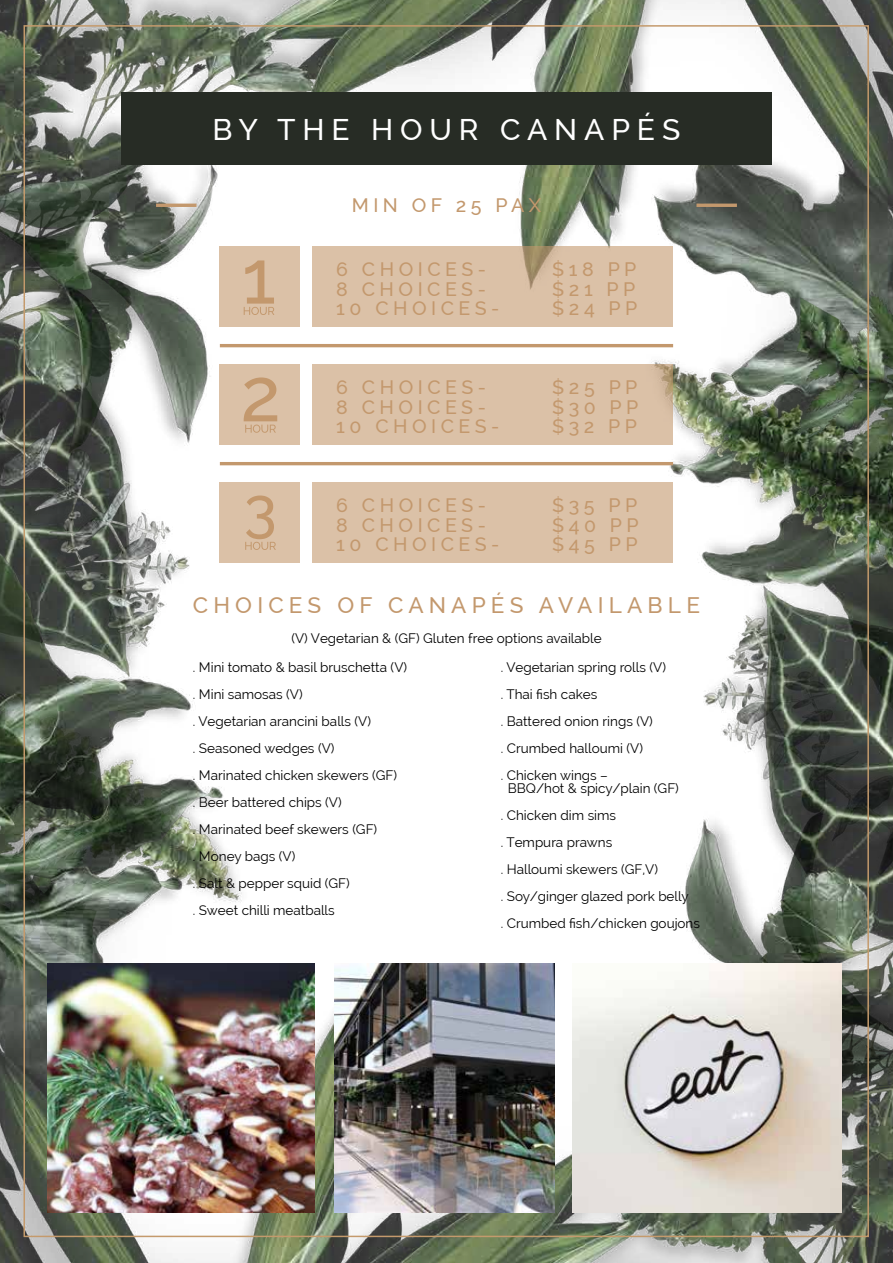
<style>
.page{position:relative;width:893px;height:1263px;background:#fff}
.page>*{position:absolute;margin:0;border:0;box-sizing:border-box;transform-origin:0 0}
.t1{font:500 30px "Raleway";letter-spacing:.23em;color:#fff}
.t2{font:500 22.5px "Raleway";letter-spacing:.23em;color:#c3986d}
.t3{font:500 19.5px "Raleway";letter-spacing:.23em;color:#c3986d}
.t4{font:13.5px/27px "Raleway";color:#000}
</style>
<div class="page">
<img style="left:0;top:0;width:893px;height:98px">
<img style="left:0;top:98px;width:893px;height:1165px">
<hr style="left:156px;top:204px;width:40px;height:3px;background:#c3986d">
<hr style="left:696px;top:204px;width:41px;height:3px;background:#c3986d">
<img style="left:47px;top:964px;width:268px;height:249px">
<img style="left:334px;top:964px;width:221px;height:249px">
<img style="left:573px;top:964px;width:268px;height:249px">
<div style="left:313px;top:246px;width:360px;height:81px;background:#dbc1a7"></div>
<div style="left:220px;top:246px;width:80px;height:81px;background:#dbc1a7"></div>
<svg style="left:244px;top:260px;width:30px;height:55px"></svg>
<div style="left:313px;top:364px;width:360px;height:81px;background:#dbc1a7"></div>
<div style="left:220px;top:364px;width:80px;height:81px;background:#dbc1a7"></div>
<svg style="left:244px;top:377px;width:33px;height:56px"></svg>
<div style="left:220px;top:482px;width:80px;height:81px;background:#dbc1a7"></div>
<svg style="left:245px;top:495px;width:31px;height:55px"></svg>
<div style="left:313px;top:482px;width:360px;height:81px;background:#dbc1a7"></div>
<hr style="left:220px;top:344px;width:453px;height:3px;background:#c3986d">
<hr style="left:220px;top:462px;width:453px;height:3px;background:#c3986d">
<div style="left:121px;top:92px;width:651px;height:72px;background:#272c25"></div>
<h1 class="t1" style="left:213px;top:113px;width:469px">BY THE HOUR CANAPÉS</h1>
<h3 class="t3" style="left:352px;top:193px;width:191px">MIN OF 25 PAX</h3>
<h3 class="t3" style="left:336px;top:258px;width:151px">6 CHOICES-</h3>
<h3 class="t3" style="left:552px;top:258px;width:86px">$18 PP</h3>
<h3 class="t3" style="left:336px;top:278px;width:151px">8 CHOICES-</h3>
<h3 class="t3" style="left:552px;top:278px;width:84px">$21 PP</h3>
<h3 class="t3" style="left:336px;top:297px;width:165px">10 CHOICES-</h3>
<h3 class="t3" style="left:552px;top:297px;width:86px">$24 PP</h3>
<h3 class="t3" style="left:336px;top:376px;width:151px">6 CHOICES-</h3>
<h3 class="t3" style="left:552px;top:376px;width:87px">$25 PP</h3>
<h3 class="t3" style="left:336px;top:396px;width:151px">8 CHOICES-</h3>
<h3 class="t3" style="left:552px;top:396px;width:88px">$30 PP</h3>
<h3 class="t3" style="left:336px;top:415px;width:165px">10 CHOICES-</h3>
<h3 class="t3" style="left:552px;top:415px;width:86px">$32 PP</h3>
<h3 class="t3" style="left:336px;top:494px;width:151px">6 CHOICES-</h3>
<h3 class="t3" style="left:552px;top:494px;width:86px">$35 PP</h3>
<h3 class="t3" style="left:336px;top:514px;width:151px">8 CHOICES-</h3>
<h3 class="t3" style="left:552px;top:514px;width:88px">$40 PP</h3>
<h3 class="t3" style="left:336px;top:533px;width:165px">10 CHOICES-</h3>
<h3 class="t3" style="left:552px;top:533px;width:87px">$45 PP</h3>
<h2 class="t2" style="left:193px;top:592px;width:509px">CHOICES OF CANAPÉS AVAILABLE</h2>
<p class="t4" style="left:501px;top:623px;width:167px;line-height:29.1px;text-indent:-209px">(V) Vegetarian &amp; (GF) Gluten free options available<br>. Vegetarian spring rolls (V)</p>
<p class="t4" style="left:501px;top:681px;width:154px">. Thai fish cakes<br>. Battered onion rings (V) . Crumbed halloumi (V)<br>. Chicken wings –</p>
<p class="t4" style="left:501px;top:775px;width:201px;text-indent:7px">BBQ/hot &amp; spicy/plain (GF)<br>. Chicken dim sims<br>. Tempura prawns<br>. Halloumi skewers (GF,V)<br>. Soy/ginger glazed pork belly<br>. Crumbed fish/chicken goujons</p>
<p class="t4" style="left:193px;top:654px;width:216px">. Mini tomato &amp; basil bruschetta (V) . Mini samosas (V)<br>. Vegetarian arancini balls (V)<br>. Seasoned wedges (V)<br>. Marinated chicken skewers (GF)<br>. Beer battered chips (V)<br>. Marinated beef skewers (GF)<br>. Money bags (V)<br>. Salt &amp; pepper squid (GF)<br>. Sweet chilli meatballs</p>
</div>
